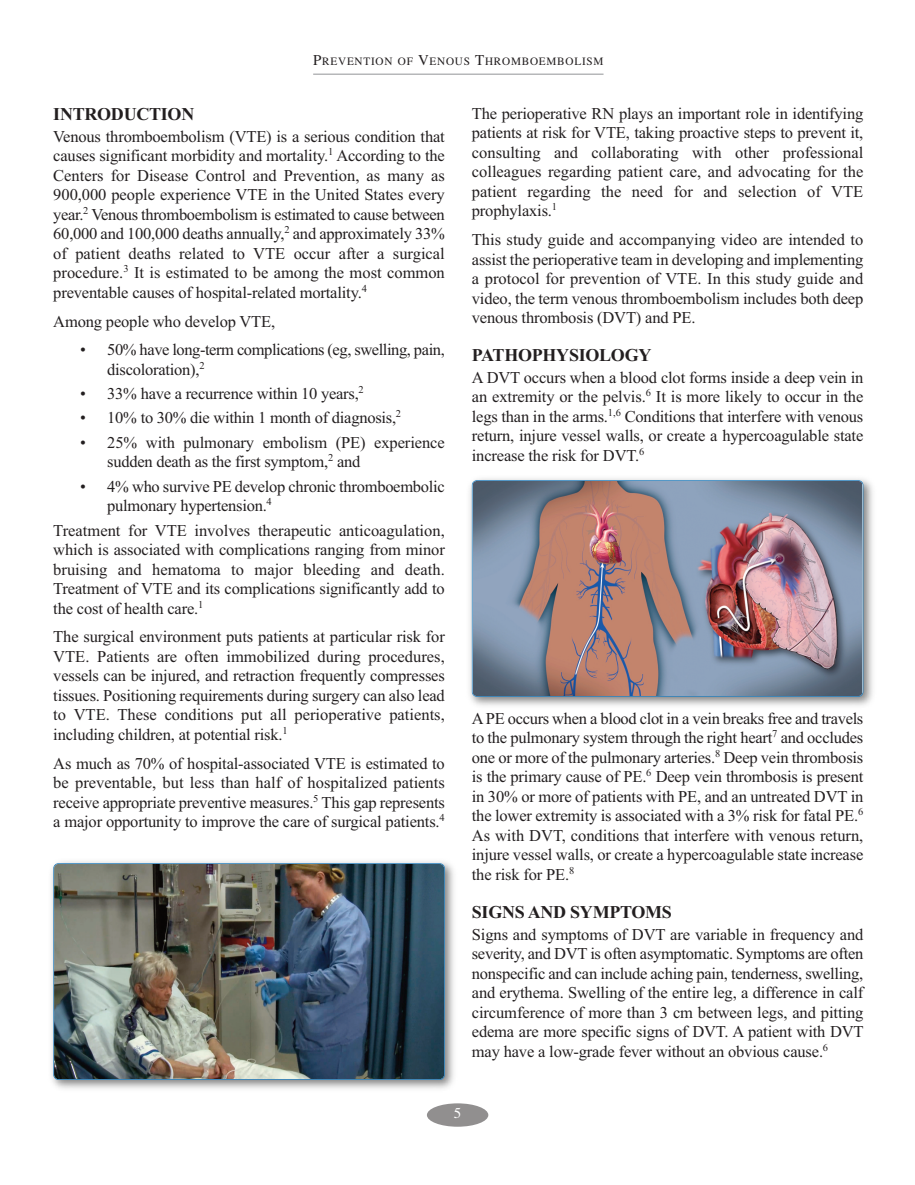
<style>
.page{position:relative;width:915px;height:1185px;background:#fff}
.page>*{position:absolute;margin:0;border:0;box-sizing:border-box;transform-origin:0 0}
.t1{font:700 18px "Times New Roman";letter-spacing:-.015em;color:#231f20}
.t2{font:16.5px/19.5px "Times New Roman";letter-spacing:-.01em;color:#231f20;text-align:justify}
.t3{font:15px "Times";color:#fff}
.t4{font:11.25px "Times";letter-spacing:.065em;color:#231f20}
.s1{font-size:15px}
</style>
<div class="page">
<div style="left:427px;top:1103px;width:61px;height:23px;background:#918f8f;border-radius:50%"></div>
<hr style="left:313px;top:74px;width:290px;height:1px;background:#919396">
<img style="left:51px;top:861px;width:403px;height:228px">
<img style="left:55px;top:864px;width:388px;height:215px;border-radius:4px">
<div style="left:53px;top:863px;width:392px;height:216px;border:2px solid #2881bf;border-radius:5px"></div>
<img style="left:469px;top:478px;width:404px;height:228px">
<img style="left:473px;top:481px;width:389px;height:215px;border-radius:4px">
<div style="left:472px;top:480px;width:391px;height:216px;border:2px solid #2881bf;border-radius:5px"></div>
<p class="t4" style="left:313px;top:54px;width:292px"><span class="s1">P</span>REVENTION OF <span class="s1">V</span>ENOUS <span class="s1">T</span>HROMBOEMBOLISM</p>
<p class="t1" style="left:53px;top:103px;width:143px">INTRODUCTION</p>
<p class="t2" style="left:53px;top:126px;width:393px">Venous thromboembolism (VTE) is a serious condition that causes significant morbidity and mortality.<sup>1</sup> According to the Centers for Disease Control and Prevention, as many as 900,000 people experience VTE in the United States every year.<sup>2</sup> Venous thromboembolism is estimated to cause between 60,000 and 100,000 deaths annually,<sup>2</sup> and approximately 33% of patient deaths related to VTE occur after a surgical procedure.<sup>3</sup> It is estimated to be among the most common preventable causes of hospital-related mortality.<sup>4</sup></p>
<p class="t2" style="left:53px;top:311px;width:223px">Among people who develop VTE,</p>
<p class="t2" style="left:107px;top:340px;width:339px;text-indent:-27px">• 50% have long-term complications (eg, swelling, pain, discoloration),<sup>2</sup></p>
<p class="t2" style="left:80px;top:383px;width:285px">• 33% have a recurrence within 10 years,<sup>2</sup></p>
<p class="t2" style="left:80px;top:408px;width:322px">• 10% to 30% die within 1 month of diagnosis,<sup>2</sup></p>
<p class="t2" style="left:107px;top:432px;width:339px;text-indent:-27px">• 25% with pulmonary embolism (PE) experience sudden death as the first symptom,<sup>2</sup> and</p>
<p class="t2" style="left:107px;top:476px;width:339px;text-indent:-27px">• 4% who survive PE develop chronic thromboembolic pulmonary hypertension.<sup>4</sup></p>
<p class="t2" style="left:53px;top:520px;width:393px">Treatment for VTE involves therapeutic anticoagulation, which is associated with complications ranging from minor bruising and hematoma to major bleeding and death.<br>Treatment of VTE and its complications significantly add to the cost of health care.<sup>1</sup></p>
<p class="t2" style="left:53px;top:627px;width:393px">The surgical environment puts patients at particular risk for VTE. Patients are often immobilized during procedures, vessels can be injured, and retraction frequently compresses tissues. Positioning requirements during surgery can also lead to VTE. These conditions put all perioperative patients, including children, at potential risk.<sup>1</sup></p>
<p class="t2" style="left:53px;top:753px;width:393px">As much as 70% of hospital-associated VTE is estimated to be preventable, but less than half of hospitalized patients receive appropriate preventive measures.<sup>5</sup> This gap represents a major opportunity to improve the care of surgical patients.<sup>4</sup></p>
<p class="t2" style="left:472px;top:103px;width:393px">The perioperative RN plays an important role in identifying patients at risk for VTE, taking proactive steps to prevent it, consulting and collaborating with other professional colleagues regarding patient care, and advocating for the patient regarding the need for and selection of VTE prophylaxis.<sup>1</sup></p>
<p class="t2" style="left:472px;top:229px;width:393px">This study guide and accompanying video are intended to assist the perioperative team in developing and implementing a protocol for prevention of VTE. In this study guide and video, the term venous thromboembolism includes both deep venous thrombosis (DVT) and PE.</p>
<p class="t1" style="left:472px;top:344px;width:181px">PATHOPHYSIOLOGY</p>
<p class="t2" style="left:472px;top:367px;width:393px">A DVT occurs when a blood clot forms inside a deep vein in an extremity or the pelvis.<sup>6</sup> It is more likely to occur in the legs than in the arms.<sup>1,6</sup> Conditions that interfere with venous return, injure vessel walls, or create a hypercoagulable state increase the risk for DVT.<sup>6</sup></p>
<p class="t2" style="left:472px;top:708px;width:393px">APE occurs when a blood clot in a vein breaks free and travels to the pulmonary system through the right heart<sup>7</sup> and occludes one or more of the pulmonary arteries.<sup>8</sup> Deep vein thrombosis is the primary cause of PE.<sup>6</sup> Deep vein thrombosis is present in 30% or more of patients with PE, and an untreated DVT in the lower extremity is associated with a 3% risk for fatal PE.<sup>6<br></sup>As with DVT, conditions that interfere with venous return, injure vessel walls, or create a hypercoagulable state increase the risk for PE.<sup>8</sup></p>
<p class="t1" style="left:472px;top:900px;width:202px">SIGNS AND SYMPTOMS</p>
<p class="t2" style="left:472px;top:924px;width:393px">Signs and symptoms of DVT are variable in frequency and severity, and DVT is often asymptomatic. Symptoms are often nonspecific and can include aching pain, tenderness, swelling, and erythema. Swelling of the entire leg, a difference in calf circumference of more than 3 cm between legs, and pitting edema are more specific signs of DVT. A patient with DVT may have a low-grade fever without an obvious cause.<sup>6</sup></p>
<p class="t3" style="left:454px;top:1104px;width:9px">5</p>
</div>
